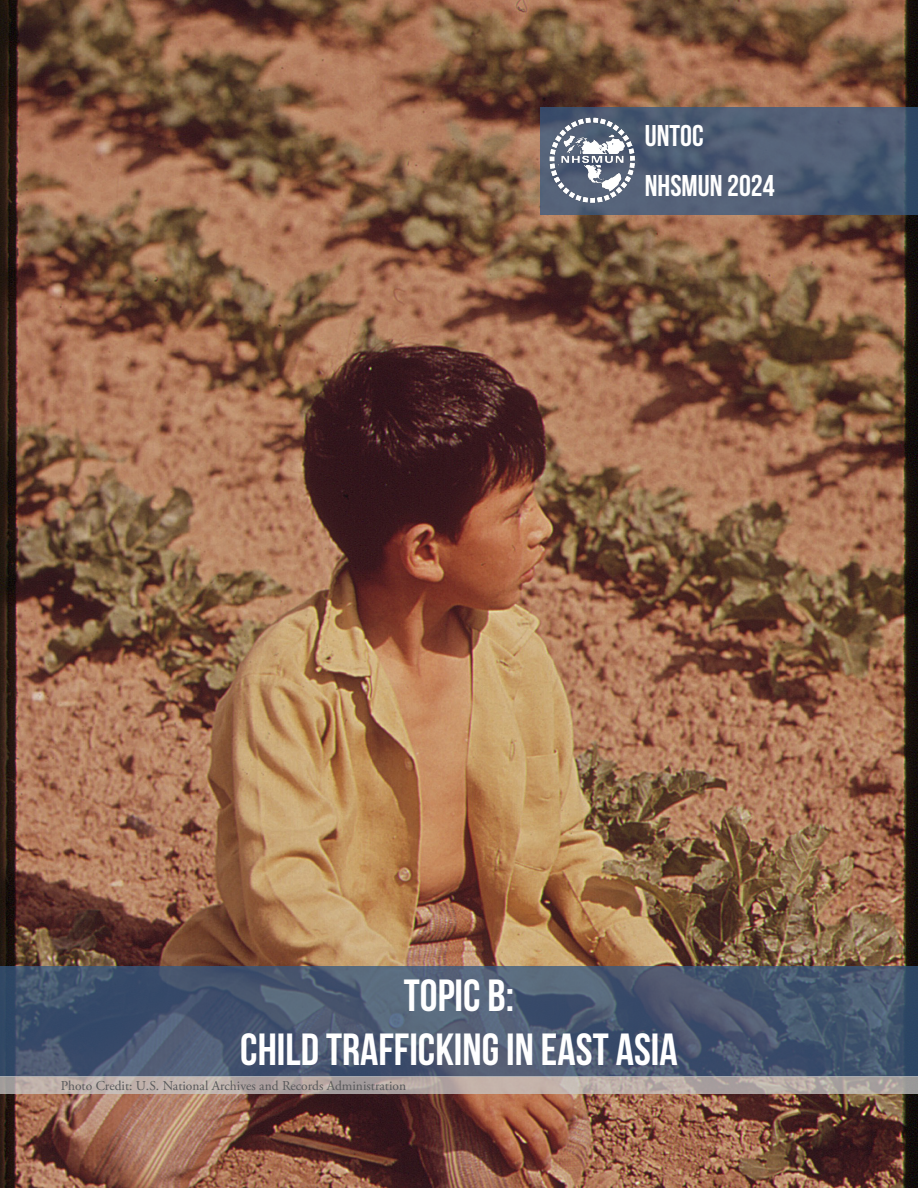
<style>
.page{position:relative;width:918px;height:1188px;background:#fff}
.page>*{position:absolute;margin:0;border:0;box-sizing:border-box;transform-origin:0 0}
.Title_Text_Bottom{font:700 45px "Bebas Neue";color:#fff}
.Topic_Letter{font:700 45px "Bebas Neue";color:#fff}
.t1{font:700 30px/49.5px "Bebas Neue";color:#fff}
.Photo_Caption_L{font:13.5px "Adobe Garamond Pro";color:#57585a}
</style>
<div class="page">
<img style="left:0;top:0;width:918px;height:1188px">
<svg style="left:0;top:966px;width:918px;height:110px;background:#475770"></svg>
<svg style="left:540px;top:107px;width:378px;height:108px;background:#4c5b73"></svg>
<img style="left:549px;top:114px;width:87px;height:91px">
<svg style="left:0;top:1076px;width:918px;height:18px;background:#b6aba7"></svg>
<h2 class="t1" style="left:645px;top:111px;width:131px">UNTOC<br>NHSMUN 2024</h2>
<p class="Topic_Letter" style="left:404px;top:971px;width:112px">TOPIC B:</p>
<p class="Title_Text_Bottom" style="left:240px;top:1025px;width:439px">CHILD TRAFFICKING IN EAST ASIA</p>
<p class="Photo_Caption_L" style="left:61px;top:1078px;width:347px">Photo Credit: U.S. National Archives and Records Administration</p>
</div>
